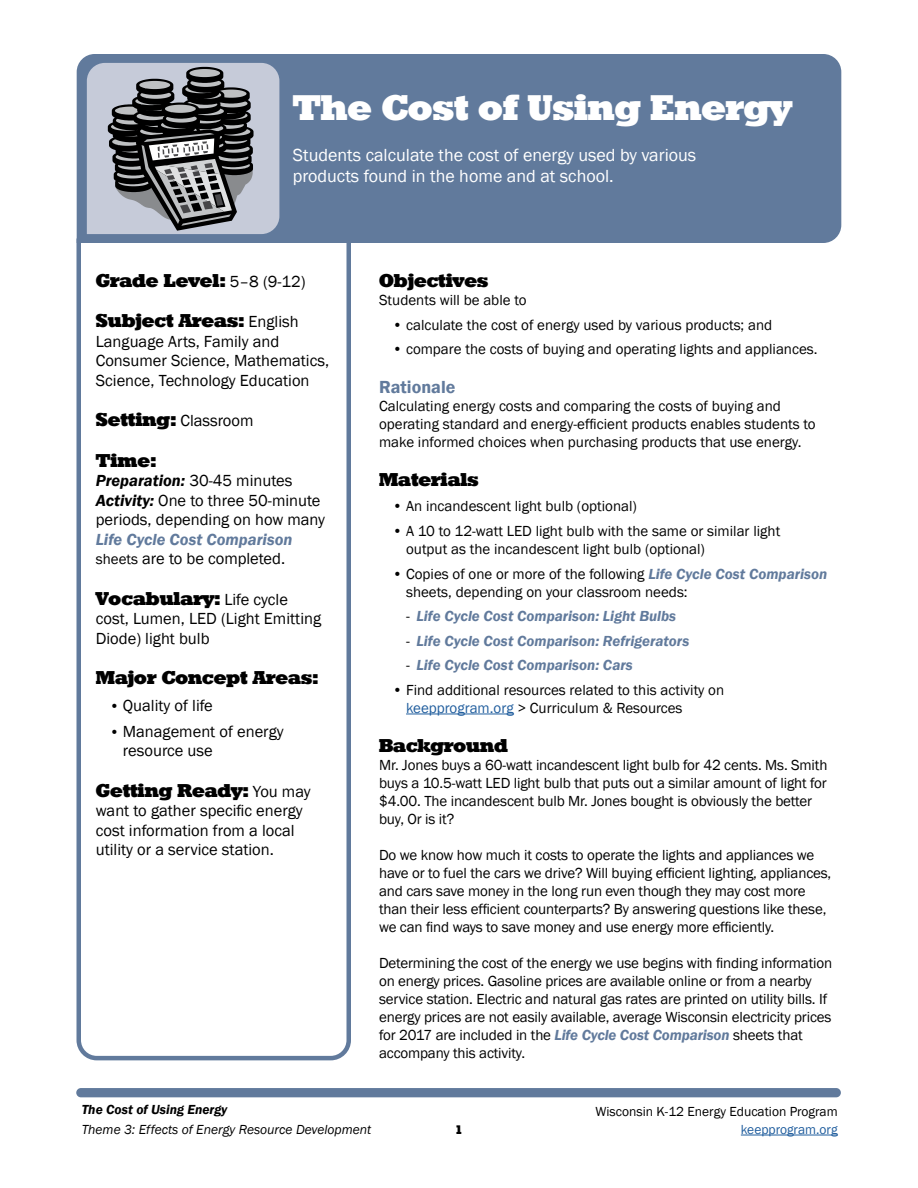
<style>
.page{position:relative;width:918px;height:1188px;background:#fff}
.page>*{position:absolute;margin:0;border:0;box-sizing:border-box;transform-origin:0 0}
.t1{font:34.5px "Roland";color:#fff}
.t2{font:18px "Roland";color:#000}
.t3{font:18px/21px "Franklin Gothic";color:#fff}
.t4{font:600 18px "Franklin Gothic";color:#617a9c}
.t5{font:16.5px/19.5px "Franklin Gothic";color:#000}
.t6{font:italic 600 16.5px/19.5px "Franklin Gothic";color:#617a9c}
.t7{font:15px/18px "Franklin Gothic";letter-spacing:-.01em;color:#000}
.t8{font:italic 600 15px "Franklin Gothic";color:#617a9c}
.t9{font:italic 13.5px "Franklin Gothic";color:#000}
.t10{font:13.5px "Franklin Gothic";color:#000}
.t11{font:italic 600 13.5px "Franklin Gothic";color:#000}
.t12{font:13.5px "Franklin Gothic";color:#215e9e}
.t13{font:12px "Roland";color:#000}
.s1{font-family:"Franklin Gothic";font-size:16.5px}
.s2{font-family:"Roland";font-size:18px}
.s3{font-weight:600;font-style:italic}
.s4{font-weight:400;font-style:normal;font-size:15px;color:#000}
.s5{font-weight:400;font-style:normal;color:#000}
.s6{font-size:15px}
.s7{font-weight:600;font-style:italic;color:#617a9c}
.s8{color:#215e9e}
</style>
<div class="page">
<div style="left:76px;top:1088px;width:765px;height:9px;background:#617a9c;border-radius:5px"></div>
<hr style="left:741px;top:1135px;width:97px;height:1px;background:#215e9e">
<div style="left:77px;top:54px;width:764px;height:189px;background:#617a9c"></div>
<svg style="left:76px;top:236px;width:277px;height:825px"></svg>
<svg style="left:87px;top:63px;width:192px;height:171px;background:#85888f"></svg>
<hr style="left:406px;top:714px;width:108px;height:1px;background:#215e9e">
<h1 class="t1" style="left:293px;top:88px;width:500px">The Cost of Using Energy</h1>
<p class="t3" style="left:293px;top:145px;width:405px">Students calculate the cost of energy used by various products found in the home and at school.</p>
<p class="t2" style="left:96px;top:270px;width:211px">Grade Level: <span class="s1">5–8 (9-12)</span></p>
<p class="t2" style="left:96px;top:310px;width:204px">Subject Areas: <span class="s1">English</span></p>
<p class="t5" style="left:96px;top:332px;width:235px">Language Arts, Family and<br>Consumer Science, Mathematics,<br>Science, Technology Education</p>
<p class="t5" style="left:96px;top:412px;width:159px"><span class="s2">Setting:</span> Classroom</p>
<p class="t2" style="left:96px;top:450px;width:62px">Time:</p>
<p class="t5" style="left:96px;top:472px;width:231px"><span class="s3">Preparation:</span> 30-45 minutes<br><span class="s3">Activity:</span> One to three 50-minute periods, depending on how many</p>
<p class="t6" style="left:96px;top:530px;width:198px">Life Cycle Cost Comparison <span class="s4">sheets</span> <span class="s5">are to be completed.</span></p>
<p class="t2" style="left:96px;top:588px;width:194px">Vocabulary: <span class="s1">Life cycle</span></p>
<p class="t5" style="left:96px;top:610px;width:227px">cost, Lumen, LED (Light Emitting<br>Diode) light bulb</p>
<p class="t2" style="left:96px;top:667px;width:224px">Major Concept Areas:</p>
<p class="t5" style="left:109px;top:696px;width:105px"><span class="s6">•</span> Quality of life</p>
<p class="t5" style="left:123px;top:722px;width:162px;text-indent:-14px"><span class="s6">•</span> Management of energy resource use</p>
<p class="t2" style="left:96px;top:780px;width:216px">Getting Ready: <span class="s1">You may</span></p>
<p class="t5" style="left:96px;top:802px;width:208px">want to gather specific energy cost information from a local utility or a service station.</p>
<p class="t11" style="left:82px;top:1101px;width:147px">The Cost of Using Energy</p>
<p class="t2" style="left:379px;top:270px;width:111px">Objectives</p>
<p class="t7" style="left:379px;top:291px;width:149px">Students will be able to</p>
<p class="t7" style="left:393px;top:316px;width:381px">• calculate the cost of energy used by various products; and</p>
<p class="t7" style="left:393px;top:341px;width:427px">• compare the costs of buying and operating lights and appliances.</p>
<p class="t4" style="left:379px;top:376px;width:78px">Rationale</p>
<p class="t7" style="left:379px;top:398px;width:438px">Calculating energy costs and comparing the costs of buying and operating standard and energy-efficient products enables students to make informed choices when purchasing products that use energy.</p>
<p class="t2" style="left:379px;top:469px;width:101px">Materials</p>
<p class="t7" style="left:393px;top:497px;width:246px">• An incandescent light bulb (optional)</p>
<p class="t7" style="left:406px;top:522px;width:376px;text-indent:-14px">• A 10 to 12-watt LED light bulb with the same or similar light output as the incandescent light bulb (optional)</p>
<p class="t7" style="left:406px;top:565px;width:423px;text-indent:-14px">• Copies of one or more of the following <span class="s7">Life Cycle Cost Comparison </span>sheets, depending on your classroom needs:</p>
<p class="t8" style="left:406px;top:606px;width:272px"><span class="s5">-</span> Life Cycle Cost Comparison: Light Bulbs</p>
<p class="t8" style="left:406px;top:631px;width:285px"><span class="s5">-</span> Life Cycle Cost Comparison: Refrigerators</p>
<p class="t8" style="left:406px;top:655px;width:228px"><span class="s5">-</span> Life Cycle Cost Comparison: Cars</p>
<p class="t7" style="left:406px;top:681px;width:320px;text-indent:-14px">• Find additional resources related to this activity on <span class="s8">keepprogram.org</span> &gt; Curriculum &amp; Resources</p>
<p class="t2" style="left:379px;top:735px;width:130px">Background</p>
<p class="t7" style="left:379px;top:756px;width:450px">Mr. Jones buys a 60-watt incandescent light bulb for 42 cents. Ms. Smith buys a 10.5-watt LED light bulb that puts out a similar amount of light for $4.00. The incandescent bulb Mr. Jones bought is obviously the better buy, Or is it?</p>
<p class="t7" style="left:379px;top:846px;width:454px">Do we know how much it costs to operate the lights and appliances we have or to fuel the cars we drive? Will buying efficient lighting, appliances, and cars save money in the long run even though they may cost more than their less efficient counterparts? By answering questions like these, we can find ways to save money and use energy more efficiently.</p>
<p class="t7" style="left:379px;top:954px;width:455px">Determining the cost of the energy we use begins with finding information on energy prices. Gasoline prices are available online or from a nearby service station. Electric and natural gas rates are printed on utility bills. If energy prices are not easily available, average Wisconsin electricity prices for 2017 are included in the <span class="s7">Life Cycle Cost Comparison</span> sheets that accompany this activity.</p>
<p class="t10" style="left:596px;top:1103px;width:244px">Wisconsin K-12 Energy Education Program</p>
<p class="t9" style="left:82px;top:1121px;width:291px">Theme 3: Effects of Energy Resource Development</p>
<p class="t12" style="left:741px;top:1121px;width:98px">keepprogram.org</p>
<p class="t13" style="left:455px;top:1123px;width:9px">1</p>
</div>
